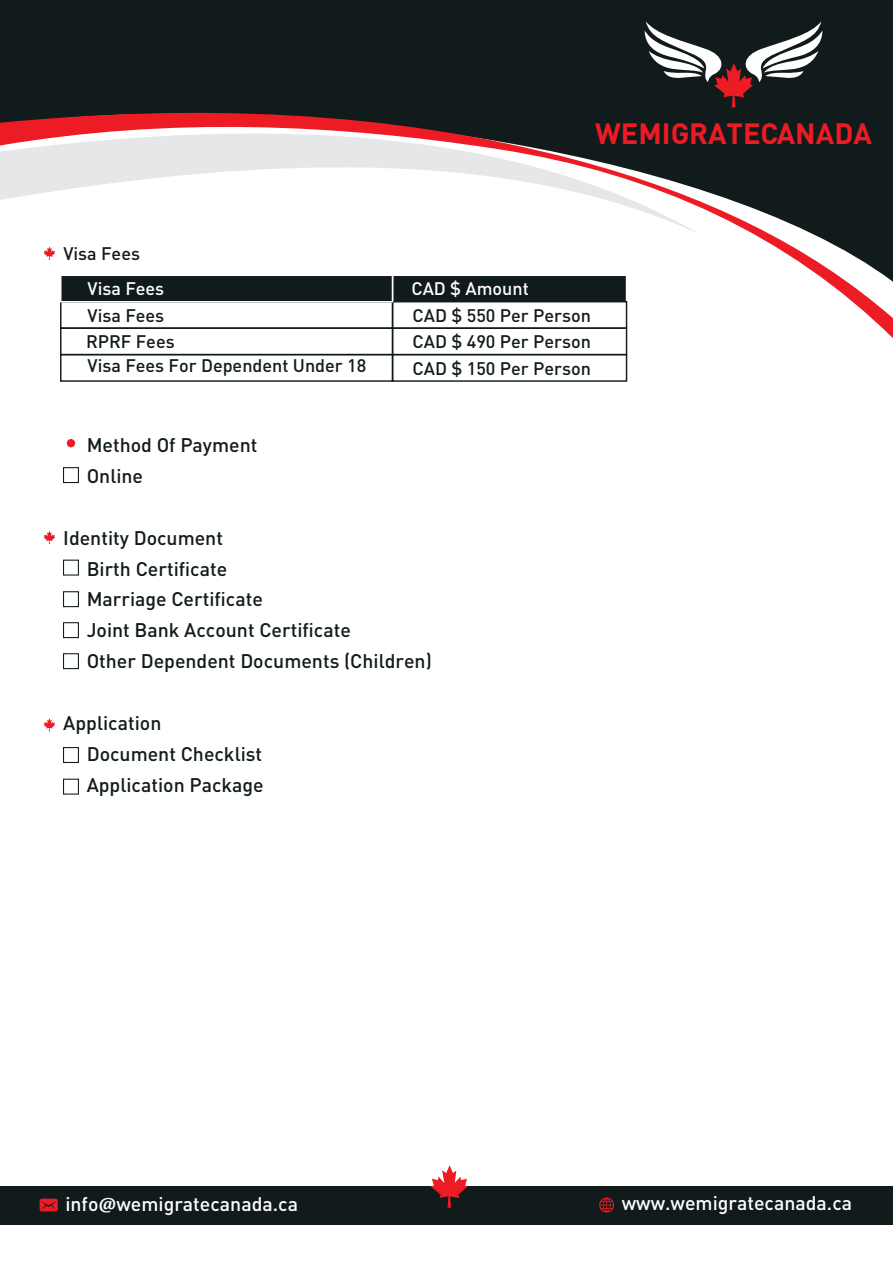
<style>
.page{position:relative;width:893px;height:1263px;background:#fff}
.page>*{position:absolute;margin:0;border:0;box-sizing:border-box;transform-origin:0 0}
.t1{font:700 28.95px "DIN";color:#ed1c24}
.t2{font:500 19.5px/30.9px "DIN";color:#121b1c}
.t3{font:500 19.5px "DIN";color:#fff}
.t4{font:500 18px/26.4px "DIN";color:#121b1c}
.t5{font:500 18px "DIN";color:#fff}
.s1{font-family:"Cambria";font-weight:700}
</style>
<div class="page">
<div style="left:0;top:0;width:893px;height:104px;background:#121b1c"></div>
<svg style="left:0;top:104px;width:893px;height:234px"></svg>
<svg style="left:0;top:114px;width:700px;height:120px"></svg>
<svg style="left:645px;top:21px;width:177px;height:86px"></svg>
<div style="left:63px;top:467px;width:16px;height:16px;border:1px solid #121b1c"></div>
<div style="left:67px;top:439px;width:8px;height:8px;background:#ed1c24;border-radius:50%"></div>
<div style="left:63px;top:560px;width:16px;height:16px;border:1px solid #121b1c"></div>
<div style="left:63px;top:591px;width:16px;height:16px;border:1px solid #121b1c"></div>
<svg style="left:44px;top:531px;width:11px;height:13px"></svg>
<div style="left:63px;top:622px;width:16px;height:16px;border:1px solid #121b1c"></div>
<div style="left:63px;top:653px;width:16px;height:16px;border:1px solid #121b1c"></div>
<div style="left:63px;top:747px;width:16px;height:16px;border:1px solid #121b1c"></div>
<div style="left:63px;top:779px;width:16px;height:16px;border:1px solid #121b1c"></div>
<svg style="left:44px;top:718px;width:11px;height:13px"></svg>
<div style="left:0;top:1186px;width:893px;height:39px;background:#121b1c"></div>
<svg style="left:431px;top:1165px;width:37px;height:43px"></svg>
<svg style="left:599px;top:1197px;width:15px;height:15px"></svg>
<svg style="left:40px;top:1199px;width:18px;height:12px"></svg>
<div style="left:60px;top:327px;width:333px;height:28px;border:1px solid #121b1c"></div>
<div style="left:60px;top:354px;width:333px;height:28px;border:1px solid #121b1c"></div>
<div style="left:392px;top:327px;width:235px;height:28px;border:1px solid #121b1c"></div>
<div style="left:392px;top:354px;width:235px;height:28px;border:1px solid #121b1c"></div>
<svg style="left:59px;top:274px;width:569px;height:29px;background:#2f3637"></svg>
<svg style="left:44px;top:247px;width:11px;height:13px"></svg>
<p class="t4" style="left:63px;top:241px;width:78px">Visa Fees</p>
<h1 class="t1" style="left:595px;top:122px;width:278px">WEMIGRATECANADA</h1>
<p class="t5" style="left:88px;top:281px;width:78px">Visa Fees</p>
<p class="t5" style="left:411px;top:281px;width:119px">CAD $ Amount</p>
<p class="t4" style="left:413px;top:303px;width:180px;text-align:justify">CAD $ 550 Per Person CAD $ 490 Per Person CAD $ 150 Per Person</p>
<p class="t4" style="left:86px;top:304px;width:90px">Visa Fees<br>RPRF Fees</p>
<p class="t4" style="left:88px;top:354px;width:280px">Visa Fees For Dependent Under 18</p>
<p class="t2" style="left:87px;top:431px;width:172px">Method Of Payment<br>Online</p>
<p class="t2" style="left:87px;top:524px;width:347px;text-indent:-23px">Identity Document<br>Birth Certificate<br>Marriage Certificate<br>Joint Bank Account Certificate<br>Other Dependent Documents (Children)</p>
<p class="t2" style="left:87px;top:709px;width:179px;text-indent:-23px">Application<br>Document Checklist<br>Application Package</p>
<p class="t3" style="left:65px;top:1196px;width:234px">info<span class="s1">@</span>wemigratecanada.ca</p>
<p class="t3" style="left:622px;top:1195px;width:232px">www.wemigratecanada.ca</p>
</div>
